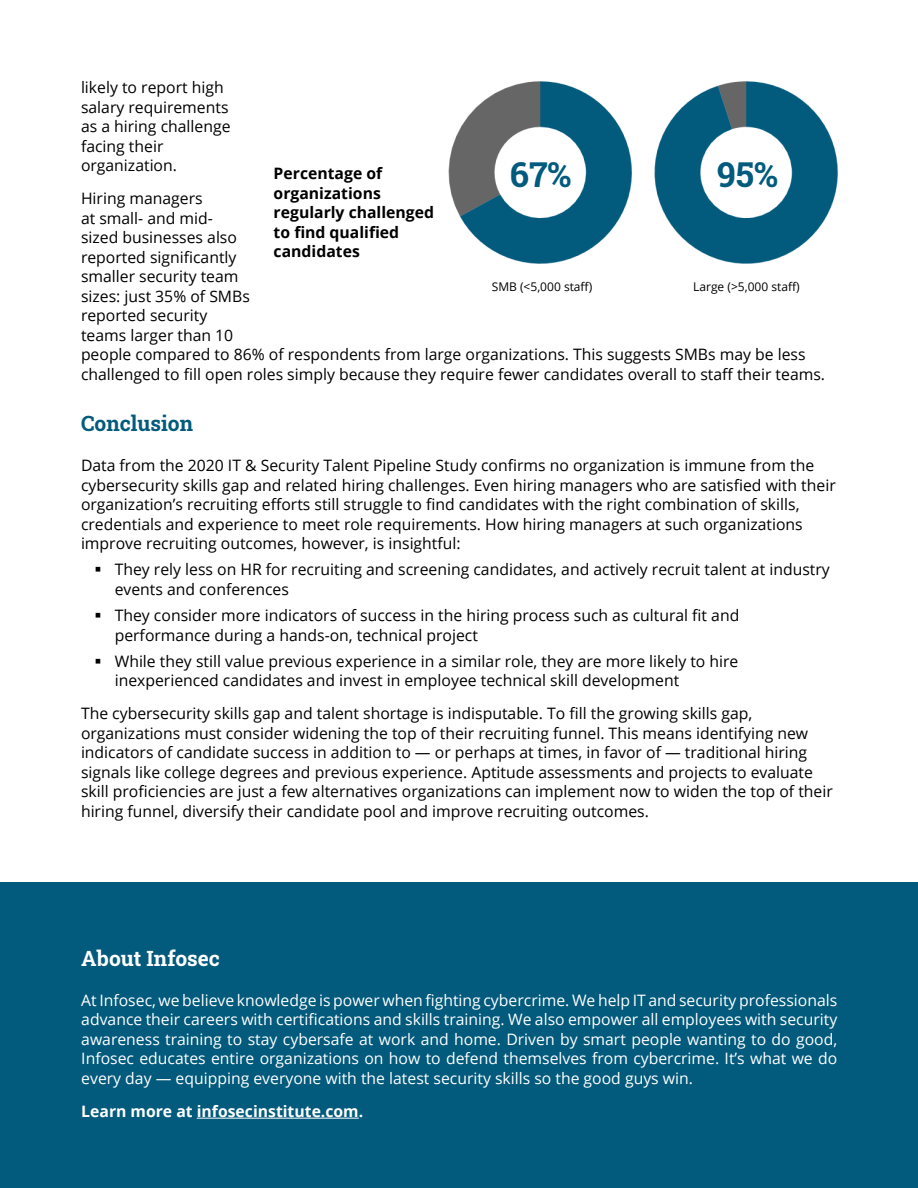
<style>
.page{position:relative;width:918px;height:1188px;background:#fff}
.page>*{position:absolute;margin:0;border:0;box-sizing:border-box;transform-origin:0 0}
.t1{font:34.35px "Roboto Slab";color:#025a7c}
.t2{font:21px "Roboto Slab";color:#fff}
.t3{font:21px "Roboto Slab";color:#025a7c}
.body{font:15.75px/19.5px "Open Sans";color:#000}
.body-2{font:15.75px/19.5px "Open Sans";color:#fff;text-align:justify}
.body-3{font:700 15.75px/19.5px "Open Sans";color:#000}
.body-4{font:700 15.75px "Open Sans";color:#fff}
.body-5{font:12px "Open Sans";color:#000}
</style>
<div class="page">
<img style="left:654px;top:81px;width:184px;height:183px">
<img style="left:448px;top:81px;width:184px;height:183px">
<div style="left:0;top:882px;width:918px;height:306px;background:#025a7c"></div>
<hr style="left:197px;top:1118px;width:162px;height:1px;background:#fff">
<p class="body" style="left:81px;top:77px;width:151px">likely to report high salary requirements as a hiring challenge facing their organization.</p>
<p class="body" style="left:81px;top:188px;width:746px">Hiring managers<br>at small- and mid-<br>sized businesses also<br>reported significantly<br>smaller security team<br>sizes: just 35% of SMBs<br>reported security<br>teams larger than 10<br>people compared to 86% of respondents from large organizations. This suggests SMBs may be less challenged to fill open roles simply because they require fewer candidates overall to staff their teams.</p>
<p class="t3" style="left:81px;top:409px;width:114px">Conclusion</p>
<p class="body" style="left:81px;top:455px;width:756px">Data from the 2020 IT &amp; Security Talent Pipeline Study confirms no organization is immune from the cybersecurity skills gap and related hiring challenges. Even hiring managers who are satisfied with their organization’s recruiting efforts still struggle to find candidates with the right combination of skills, credentials and experience to meet role requirements. How hiring managers at such organizations improve recruiting outcomes, however, is insightful:</p>
<p class="body" style="left:115px;top:559px;width:717px">They rely less on HR for recruiting and screening candidates, and actively recruit talent at industry events and conferences</p>
<p class="body" style="left:115px;top:605px;width:626px">They consider more indicators of success in the hiring process such as cultural fit and performance during a hands-on, technical project</p>
<p class="body" style="left:115px;top:651px;width:625px">While they still value previous experience in a similar role, they are more likely to hire inexperienced candidates and invest in employee technical skill development</p>
<p class="body" style="left:81px;top:703px;width:753px">The cybersecurity skills gap and talent shortage is indisputable. To fill the growing skills gap, organizations must consider widening the top of their recruiting funnel. This means identifying new indicators of candidate success in addition to — or perhaps at times, in favor of — traditional hiring signals like college degrees and previous experience. Aptitude assessments and projects to evaluate skill proficiencies are just a few alternatives organizations can implement now to widen the top of their hiring funnel, diversify their candidate pool and improve recruiting outcomes.</p>
<p class="body-3" style="left:274px;top:163px;width:110px">Percentage of organizations</p>
<p class="t1" style="left:510px;top:151px;width:63px">67%</p>
<p class="t1" style="left:717px;top:151px;width:63px">95%</p>
<p class="body-3" style="left:274px;top:202px;width:162px">regularly challenged to find qualified candidates</p>
<p class="body-5" style="left:492px;top:278px;width:102px">SMB (&lt;5,000 staff)</p>
<p class="body-5" style="left:693px;top:278px;width:108px">Large (&gt;5,000 staff)</p>
<p class="t2" style="left:81px;top:944px;width:140px">About Infosec</p>
<p class="body-2" style="left:81px;top:990px;width:758px">At Infosec, we believe knowledge is power when fighting cybercrime. We help IT and security professionals advance their careers with certifications and skills training. We also empower all employees with security awareness training to stay cybersafe at work and home. Driven by smart people wanting to do good, Infosec educates entire organizations on how to defend themselves from cybercrime. It’s what we do every day — equipping everyone with the latest security skills so the good guys win.</p>
<p class="body-4" style="left:81px;top:1100px;width:284px">Learn more at infosecinstitute.com.</p>
</div>
